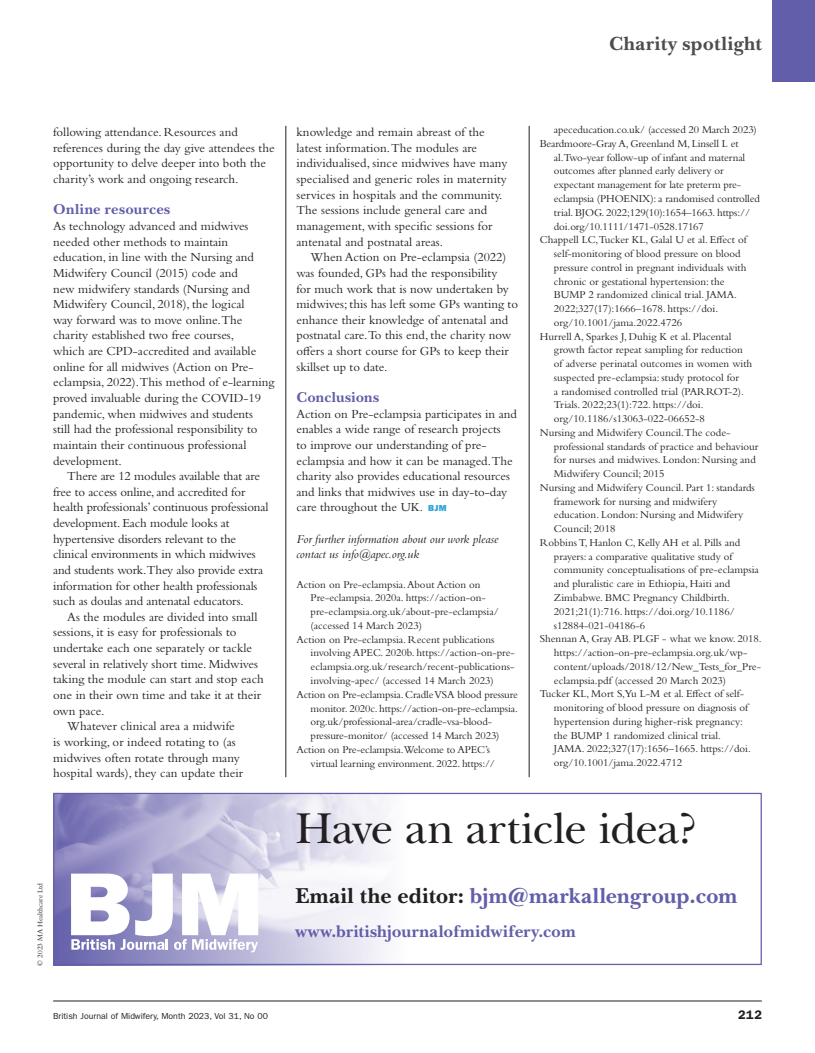
<style>
.page{position:relative;width:815px;height:1053px;background:#fff}
.page>*{position:absolute;margin:0;border:0;box-sizing:border-box;transform-origin:0 0}
.BJM_filler_title{font:45px "New Baskerville Std";letter-spacing:-.015em;color:#231f20}
.BJM_filler_intro{font:700 22.5px "New Baskerville Std";letter-spacing:.005em;color:#625ea9}
.t1{font:700 20px "New Baskerville Std";letter-spacing:.025em;color:#4b4c4d}
.BJM_filler_text{font:700 17.5px "New Baskerville Std";letter-spacing:.01em;color:#625ea9}
.BJM_head_A{font:700 15px "New Baskerville Std";letter-spacing:.025em;color:#625ea9}
.BJM_body_text{font:12.75px/15.6px "Bembo Std";color:#231f20}
.BJM_body_text_no_ind{font:12.75px/15.6px "Bembo Std";color:#231f20}
.BJM_note_italic{font:italic 12.5px/15.6px "Bembo Std";color:#231f20}
.t2{font:600 12.5px "ITC Franklin Gothic Std";color:#231f20}
.BJM_reference_text{font:11px/13.8px "Bembo Std";color:#231f20}
.t3{font:8.75px "ITC Franklin Gothic Std";color:#231f20}
.t4{font:7.5px "Bembo Std";color:#231f20}
.s1{font-family:"ITC Franklin Gothic Std Hvy";font-size:8.75px;color:#2aa2db}
.s2{color:#231f20}
</style>
<div class="page">
<hr style="left:53px;top:1000px;width:709px;height:1px;background:#231f20">
<div style="left:772px;top:0;width:43px;height:81px;background:#625ea9"></div>
<hr style="left:286px;top:126px;width:1px;height:651px;background:#231f20">
<hr style="left:529px;top:126px;width:1px;height:651px;background:#231f20">
<img style="left:53px;top:794px;width:354px;height:171px">
<div style="left:53px;top:792px;width:709px;height:172px;border:1px solid #625ea9"></div>
<svg style="left:71px;top:873px;width:187px;height:79px"></svg>
<h3 class="t1" style="left:609px;top:31px;width:154px">Charity spotlight</h3>
<p class="BJM_body_text" style="left:53px;top:124px;width:223px">following attendance. Resources and references during the day give attendees the opportunity to delve deeper into both the charity’s work and ongoing research.</p>
<p class="BJM_head_A" style="left:53px;top:201px;width:119px">Online resources</p>
<p class="BJM_body_text_no_ind" style="left:53px;top:218px;width:223px">As technology advanced and midwives needed other methods to maintain education, in line with the Nursing and Midwifery Council (2015) code and<br>new midwifery standards (Nursing and Midwifery Council, 2018), the logical<br>way forward was to move online.The charity established two free courses,<br>which are CPD-accredited and available online for all midwives (Action on Pre&shy;eclampsia, 2022).This method of e-learning proved invaluable during the COVID-19 pandemic, when midwives and students<br>still had the professional responsibility to maintain their continuous professional development.</p>
<p class="BJM_body_text" style="left:53px;top:468px;width:217px;text-indent:14px">There are 12 modules available that are free to access online, and accredited for health professionals’ continuous professional development. Each module looks at hypertensive disorders relevant to the clinical environments in which midwives and students work.They also provide extra information for other health professionals such as doulas and antenatal educators.</p>
<p class="BJM_body_text" style="left:53px;top:608px;width:212px;text-indent:14px">As the modules are divided into small sessions, it is easy for professionals to undertake each one separately or tackle several in relatively short time. Midwives taking the module can start and stop each one in their own time and take it at their own pace.</p>
<p class="BJM_body_text" style="left:53px;top:718px;width:191px;text-align:center">Whatever clinical area a midwife<br>is working, or indeed rotating to (as midwives often rotate through many hospital wards), they can update their</p>
<p class="t4" style="left:36px;top:965px;width:84px;rotate:-90deg">© 2023 MA Healthcare Ltd</p>
<p class="BJM_body_text" style="left:296px;top:124px;width:212px">knowledge and remain abreast of the latest information. The modules are individualised, since midwives have many specialised and generic roles in maternity services in hospitals and the community.<br>The sessions include general care and management, with specific sessions for antenatal and postnatal areas.</p>
<p class="BJM_body_text" style="left:296px;top:249px;width:223px;text-indent:14px">When Action on Pre-eclampsia (2022) was founded, GPs had the responsibility<br>for much work that is now undertaken by midwives; this has left some GPs wanting to enhance their knowledge of antenatal and postnatal care.To this end, the charity now offers a short course for GPs to keep their skillset up to date.</p>
<p class="BJM_head_A" style="left:296px;top:388px;width:84px">Conclusions</p>
<p class="BJM_body_text_no_ind" style="left:296px;top:405px;width:222px">Action on Pre‑eclampsia participates in and enables a wide range of research projects<br>to improve our understanding of pre&shy;eclampsia and how it can be managed.The charity also provides educational resources and links that midwives use in day-to-day care throughout the UK. <span class="s1">BJM</span></p>
<p class="BJM_note_italic" style="left:296px;top:530px;width:204px">For further information about our work please contact us info@apec.org.uk</p>
<p class="BJM_reference_text" style="left:311px;top:577px;width:190px;text-indent:-14px">Action on Pre-eclampsia. About Action on Pre-eclampsia. 2020a. https://action-on&shy;pre-eclampsia.org.uk/about-pre-eclampsia/ (accessed 14 March 2023)</p>
<p class="BJM_reference_text" style="left:311px;top:632px;width:206px;text-indent:-14px">Action on Pre-eclampsia. Recent publications involving APEC. 2020b. https://action-on-pre&shy;eclampsia.org.uk/research/recent-publications&shy;involving-apec/ (accessed 14 March 2023)</p>
<p class="BJM_reference_text" style="left:311px;top:687px;width:209px;text-indent:-14px">Action on Pre-eclampsia. Cradle VSA blood pressure monitor. 2020c. https://action-on-pre-eclampsia. org.uk/professional-area/cradle-vsa-blood&shy;pressure-monitor/ (accessed 14 March 2023)</p>
<p class="BJM_reference_text" style="left:311px;top:742px;width:186px;text-indent:-14px">Action on Pre-eclampsia.Welcome to APEC’s virtual learning environment. 2022. https://</p>
<p class="BJM_reference_text" style="left:554px;top:123px;width:204px">apeceducation.co.uk/ (accessed 20 March 2023)</p>
<p class="BJM_reference_text" style="left:554px;top:136px;width:207px;text-indent:-14px">Beardmoore-Gray A, Greenland M, Linsell L et al.Two-year follow-up of infant and maternal outcomes after planned early delivery or expectant management for late preterm pre&shy;eclampsia (PHOENIX): a randomised controlled trial. BJOG. 2022;129(10):1654–1663. https:// doi.org/10.1111/1471-0528.17167</p>
<p class="BJM_reference_text" style="left:554px;top:233px;width:194px;text-indent:-14px">Chappell LC,Tucker KL, Galal U et al. Effect of self-monitoring of blood pressure on blood pressure control in pregnant individuals with chronic or gestational hypertension: the BUMP 2 randomized clinical trial. JAMA.<br>2022;327(17):1666–1678. https://doi. org/10.1001/jama.2022.4726</p>
<p class="BJM_reference_text" style="left:554px;top:329px;width:200px;text-indent:-14px">Hurrell A, Sparkes J, Duhig K et al. Placental growth factor repeat sampling for reduction of adverse perinatal outcomes in women with suspected pre-eclampsia: study protocol for<br>a randomised controlled trial (PARROT-2).<br>Trials. 2022;23(1):722. https://doi. org/10.1186/s13063-022-06652-8</p>
<p class="BJM_reference_text" style="left:554px;top:425px;width:206px;text-indent:-14px">Nursing and Midwifery Council.The code&shy;professional standards of practice and behaviour for nurses and midwives. London: Nursing and Midwifery Council; 2015</p>
<p class="BJM_reference_text" style="left:554px;top:480px;width:202px;text-indent:-14px">Nursing and Midwifery Council. Part 1: standards framework for nursing and midwifery education. London: Nursing and Midwifery Council; 2018</p>
<p class="BJM_reference_text" style="left:554px;top:535px;width:206px;text-indent:-14px">Robbins T, Hanlon C, Kelly AH et al. Pills and prayers: a comparative qualitative study of community conceptualisations of pre-eclampsia and pluralistic care in Ethiopia, Haiti and Zimbabwe. BMC Pregnancy Childbirth.<br>2021;21(1):716. https://doi.org/10.1186/ s12884-021-04186-6</p>
<p class="BJM_reference_text" style="left:554px;top:631px;width:209px;text-indent:-14px">Shennan A, Gray AB. PLGF - what we know. 2018. https://action-on-pre-eclampsia.org.uk/wp&shy;content/uploads/2018/12/New_Tests_for_Pre&shy;eclampsia.pdf (accessed 20 March 2023)</p>
<p class="BJM_reference_text" style="left:554px;top:686px;width:198px;text-indent:-14px">Tucker KL, Mort S,Yu L-M et al. Effect of self&shy;monitoring of blood pressure on diagnosis of hypertension during higher-risk pregnancy: the BUMP 1 randomized clinical trial.<br>JAMA. 2022;327(17):1656–1665. https://doi. org/10.1001/jama.2022.4712</p>
<p class="BJM_filler_title" style="left:295px;top:801px;width:403px">Have an article idea?</p>
<p class="BJM_filler_intro" style="left:295px;top:882px;width:444px"><span class="s2">Email the editor:</span> bjm@markallengroup.com</p>
<p class="BJM_filler_text" style="left:295px;top:921px;width:282px">www.britishjournalofmidwifery.com</p>
<p class="t3" style="left:53px;top:1010px;width:216px">British Journal of Midwifery, Month 2023, Vol 31, No 00</p>
<p class="t2" style="left:738px;top:1007px;width:25px">212</p>
</div>
